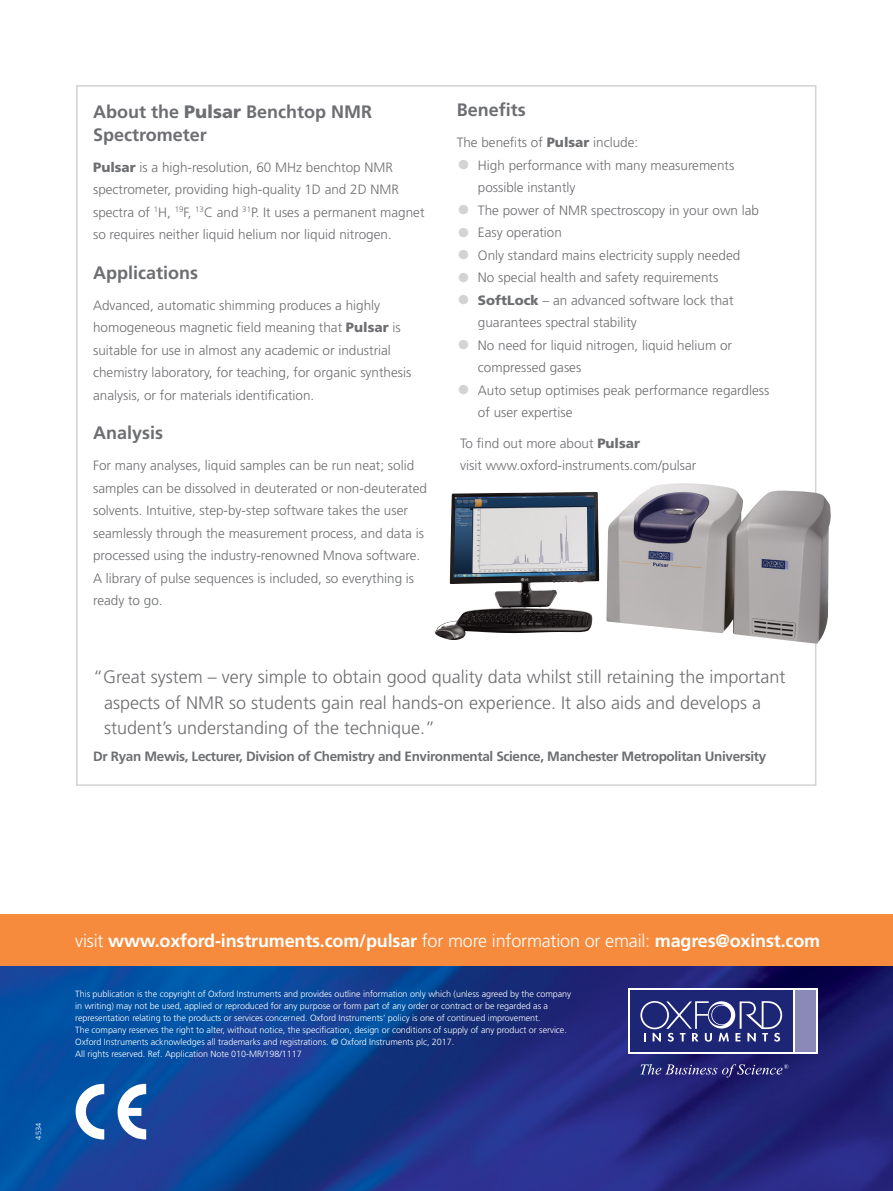
<style>
.page{position:relative;width:893px;height:1191px;background:#fff}
.page>*{position:absolute;margin:0;border:0;box-sizing:border-box;transform-origin:0 0}
.t1{font:300 18px/25.5px "Frutiger";color:#6d6e71}
.t2{font:700 18px "Frutiger";letter-spacing:-.01em;color:#fff}
.t3{font:700 18px/22.5px "Frutiger";color:#6d6e71}
.t4{font:300 13.5px/22.5px "Frutiger";color:#6d6e71}
.t5{font:700 13.5px "Frutiger";letter-spacing:-.025em;color:#6d6e71}
.t6{font:300 9px/12px "Frutiger";letter-spacing:-.005em;color:#fff}
.t7{font:300 7.5px "Frutiger";color:#fff}
.s1{font-weight:900}
.s2{font-size:27px;color:#d1d3d4}
.s3{font-weight:300}
</style>
<div class="page">
<img style="left:0;top:965px;width:893px;height:226px">
<div style="left:0;top:914px;width:893px;height:51px;background:#f68b3d"></div>
<div style="left:628px;top:988px;width:189px;height:66px;background:#fff"></div>
<div style="left:630px;top:990px;width:163px;height:62px;background:#1c2674"></div>
<div style="left:795px;top:990px;width:20px;height:62px;background:#8b89b7"></div>
<svg style="left:640px;top:1001px;width:142px;height:40px"></svg>
<svg style="left:640px;top:1064px;width:148px;height:13px;background:#444387"></svg>
<img style="left:75px;top:1083px;width:71px;height:56px">
<img style="left:450px;top:483px;width:381px;height:160px">
<h1 class="t3" style="left:93px;top:101px;width:281px">About the <span class="s1">Pulsar</span> Benchtop NMR<br>Spectrometer</h1>
<p class="t4" style="left:93px;top:156px;width:333px"><span class="s1">Pulsar</span> is a high-resolution, 60 MHz benchtop NMR spectrometer, providing high-quality 1D and 2D NMR spectra of <sup>1</sup>H, <sup>19</sup>F, <sup>13</sup>C and <sup>31</sup>P. It uses a permanent magnet so requires neither liquid helium nor liquid nitrogen.</p>
<h1 class="t3" style="left:93px;top:261px;width:106px">Applications</h1>
<p class="t4" style="left:93px;top:294px;width:320px">Advanced, automatic shimming produces a highly homogeneous magnetic field meaning that <span class="s1">Pulsar</span> is suitable for use in almost any academic or industrial chemistry laboratory, for teaching, for organic synthesis analysis, or for materials identification.</p>
<h1 class="t3" style="left:93px;top:422px;width:72px">Analysis</h1>
<p class="t4" style="left:93px;top:454px;width:335px">For many analyses, liquid samples can be run neat; solid samples can be dissolved in deuterated or non-deuterated solvents. Intuitive, step-by-step software takes the user seamlessly through the measurement process, and data is processed using the industry-renowned Mnova software.<br>A library of pulse sequences is included, so everything is ready to go.</p>
<h1 class="t3" style="left:457px;top:98px;width:71px">Benefits</h1>
<p class="t4" style="left:457px;top:131px;width:183px">The benefits of <span class="s1">Pulsar</span> include:</p>
<p class="t4" style="left:478px;top:154px;width:258px;text-indent:-21px"><span class="s2">•</span> High performance with many measurements possible instantly</p>
<p class="t4" style="left:457px;top:199px;width:304px"><span class="s2">•</span> The power of NMR spectroscopy in your own lab</p>
<p class="t4" style="left:457px;top:221px;width:107px"><span class="s2">•</span> Easy operation</p>
<p class="t4" style="left:457px;top:244px;width:285px"><span class="s2">•</span> Only standard mains electricity supply needed</p>
<p class="t4" style="left:457px;top:266px;width:263px"><span class="s2">•</span> No special health and safety requirements</p>
<p class="t4" style="left:478px;top:289px;width:257px;text-indent:-21px"><span class="s2">•</span> <span class="s1">SoftLock</span> – an advanced software lock that guarantees spectral stability</p>
<p class="t4" style="left:478px;top:334px;width:256px;text-indent:-21px"><span class="s2">•</span> No need for liquid nitrogen, liquid helium or compressed gases</p>
<p class="t4" style="left:478px;top:379px;width:293px;text-indent:-21px"><span class="s2">•</span> Auto setup optimises peak performance regardless of user expertise</p>
<p class="t4" style="left:460px;top:432px;width:238px">To find out more about <span class="s1">Pulsar<br></span>visit www.oxford-instruments.com/pulsar</p>
<h1 class="t1" style="left:104px;top:664px;width:683px;text-indent:-11px">“Great system – very simple to obtain good quality data whilst still retaining the important aspects of NMR so students gain real hands-on experience. It also aids and develops a student’s understanding of the technique.”</h1>
<p class="t5" style="left:93px;top:748px;width:675px">Dr Ryan Mewis, Lecturer, Division of Chemistry and Environmental Science, Manchester Metropolitan University</p>
<p class="t7" style="left:34px;top:1139px;width:18px;rotate:-90deg">4534</p>
<h1 class="t2" style="left:75px;top:930px;width:746px"><span class="s3">visit</span> www.oxford-instruments.com/pulsar <span class="s3">for more information or email:</span> magres@oxinst.com</h1>
<p class="t6" style="left:75px;top:988px;width:497px">This publication is the copyright of Oxford Instruments and provides outline information only which (unless agreed by the company in writing) may not be used, applied or reproduced for any purpose or form part of any order or contract or be regarded as a representation relating to the products or services concerned. Oxford Instruments’ policy is one of continued improvement.<br>The company reserves the right to alter, without notice, the specification, design or conditions of supply of any product or service.<br>Oxford Instruments acknowledges all trademarks and registrations. © Oxford Instruments plc, 2017.<br>All rights reserved. Ref. Application Note 010-MR/198/1117</p>
</div>
